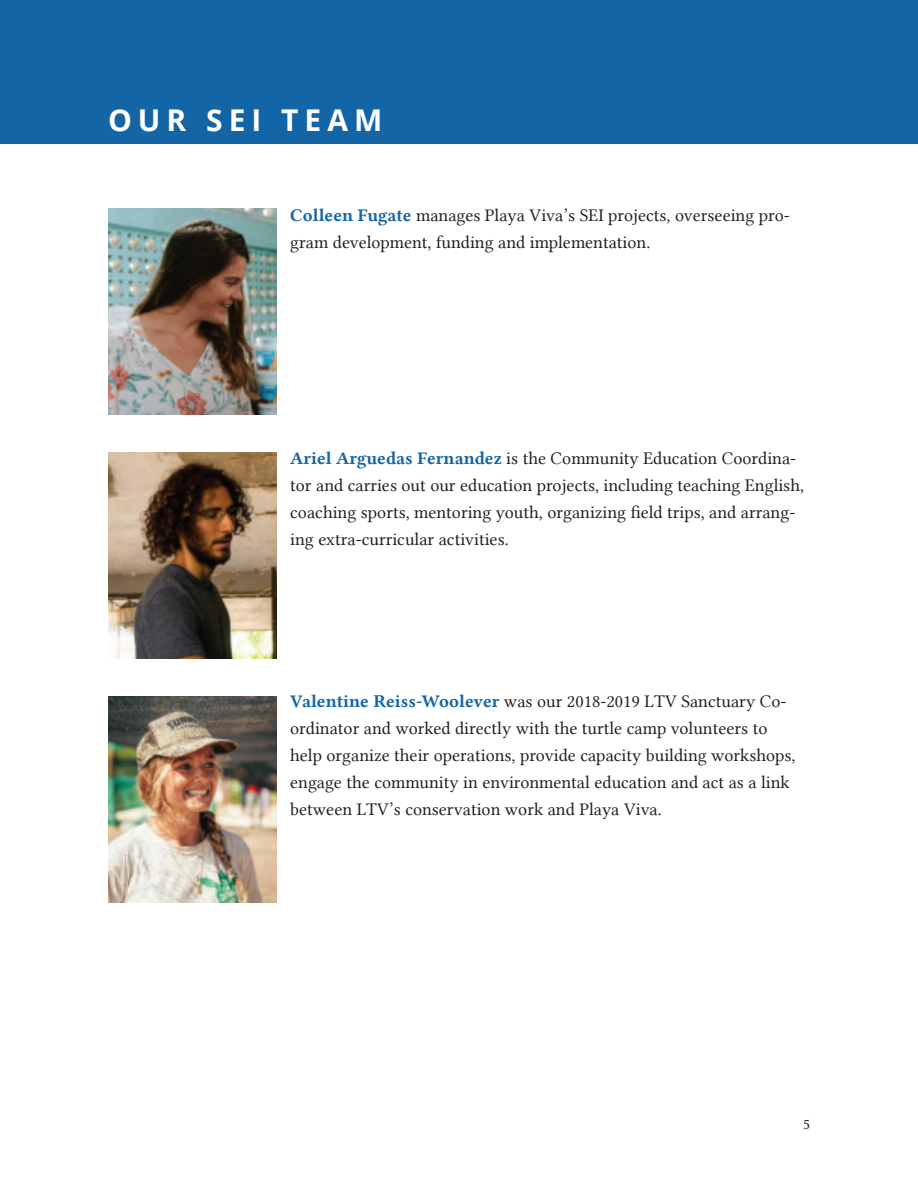
<style>
.page{position:relative;width:918px;height:1188px;background:#fff}
.page>*{position:absolute;margin:0;border:0;box-sizing:border-box;transform-origin:0 0}
.t1{font:700 30px "Open Sans";letter-spacing:.2em;color:#fff}
.t2{font:18px/27px "Lin Libertine";color:#231f20}
.t3{font:15px "Lin Libertine";color:#231f20}
.s1{font-family:"Lin Libertine B";color:#1465a5}
</style>
<div class="page">
<div style="left:0;top:0;width:918px;height:144px;background:#1465a5"></div>
<img style="left:108px;top:209px;width:169px;height:206px">
<img style="left:108px;top:696px;width:169px;height:206px">
<img style="left:108px;top:452px;width:169px;height:206px">
<h1 class="t1" style="left:108px;top:108px;width:276px">OUR SEI TEAM</h1>
<p class="t2" style="left:290px;top:202px;width:501px"><span class="s1">Colleen Fugate</span> manages Playa Viva’s SEI projects, overseeing pro&shy;gram development, funding and implementation.</p>
<p class="t2" style="left:290px;top:445px;width:515px"><span class="s1">Ariel Arguedas Fernandez</span> is the Community Education Coordina&shy;tor and carries out our education projects, including teaching English, coaching sports, mentoring youth, organizing field trips, and arrang&shy;ing extra-curricular activities.</p>
<p class="t2" style="left:290px;top:688px;width:507px"><span class="s1">Valentine Reiss-Woolever</span> was our 2018-2019 LTV Sanctuary Co&shy;ordinator and worked directly with the turtle camp volunteers to help organize their operations, provide capacity building workshops, engage the community in environmental education and act as a link between LTV’s conservation work and Playa Viva.</p>
<p class="t3" style="left:803px;top:1119px;width:8px">5</p>
</div>
